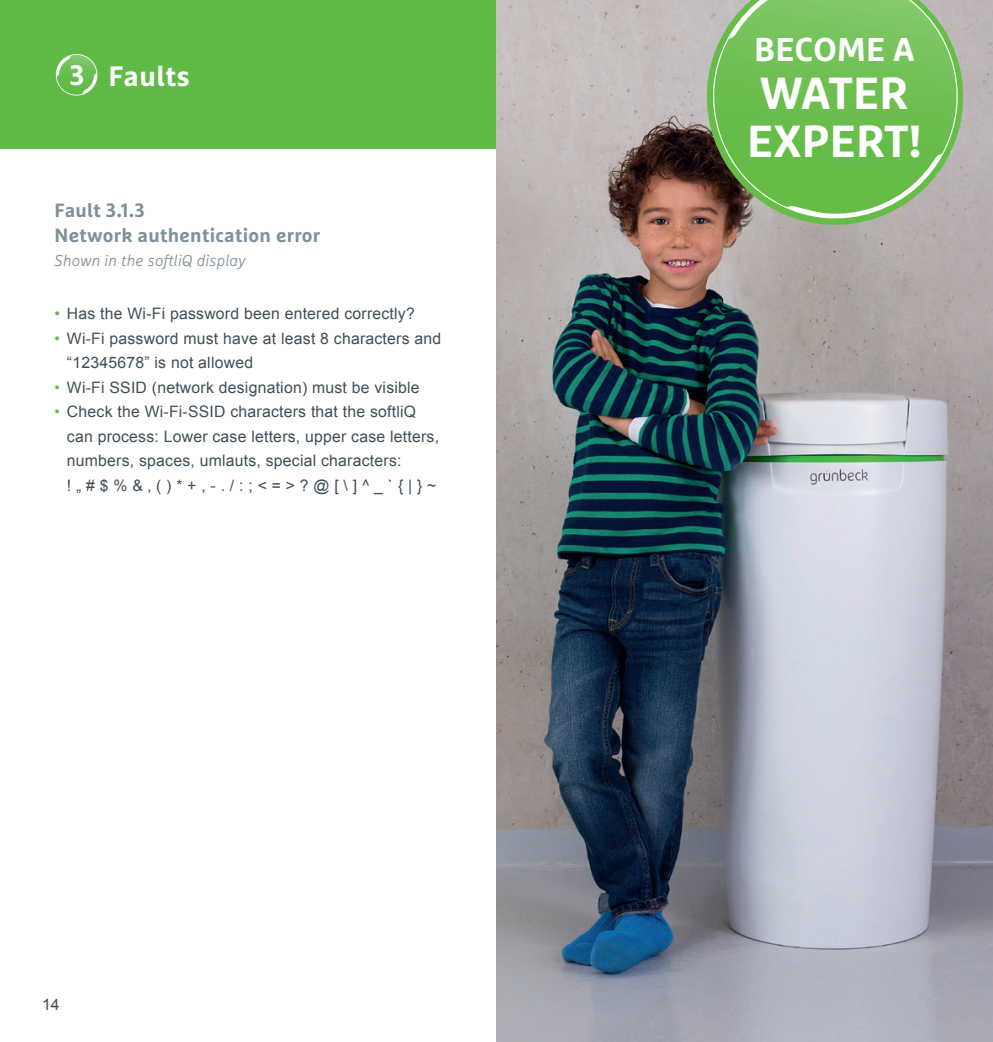
<style>
.page{position:relative;width:993px;height:1042px;background:#fff}
.page>*{position:absolute;margin:0;border:0;box-sizing:border-box;transform-origin:0 0}
.t1{font:700 44.98px/47.9px "Marselis Pro";letter-spacing:.01em;color:#fff}
.t2{font:700 32.9px "Marselis Pro";letter-spacing:.01em;color:#fff}
.t3{font:700 28px "Marselis Pro";letter-spacing:.02em;color:#fff}
.t4{font:700 19.25px/24.5px "Marselis Pro";letter-spacing:.015em;color:#7f919a}
.t5{font:15.75px/24.5px "Arial";letter-spacing:.015em;color:#3d4f59}
.t6{font:italic 300 15.75px "Marselis Pro";letter-spacing:.015em;color:#7f919a}
.s1{color:#60bb46}
</style>
<div class="page">
<div style="left:0;top:0;width:496px;height:149px;background:#60bb46"></div>
<svg style="left:55px;top:54px;width:43px;height:42px"></svg>
<img style="left:496px;top:0;width:496px;height:1042px">
<svg style="left:697px;top:0;width:275px;height:234px;background:#ab9d9b"></svg>
<svg style="left:702px;top:0;width:266px;height:226px;background:#7ab762"></svg>
<h3 class="t3" style="left:69px;top:59px;width:122px">3 Faults</h3>
<p class="t4" style="left:54px;top:198px;width:267px">Fault 3.1.3<br>Network authentication error</p>
<p class="t6" style="left:54px;top:251px;width:193px">Shown in the softliQ display</p>
<p class="t5" style="left:54px;top:301px;width:362px"><span class="s1">•</span> Has the Wi-Fi password been entered correctly?</p>
<p class="t5" style="left:67px;top:326px;width:375px;text-indent:-12px"><span class="s1">•</span> Wi-Fi password must have at least 8 characters and “12345678” is not allowed</p>
<p class="t5" style="left:54px;top:375px;width:366px"><span class="s1">•</span> Wi-Fi SSID (network designation) must be visible</p>
<p class="t5" style="left:67px;top:399px;width:373px;text-indent:-12px"><span class="s1">•</span> Check the Wi-Fi-SSID characters that the softliQ can process: Lower case letters, upper case letters, numbers, spaces, umlauts, special characters:<br>! „ # $ % &amp; ‚ ( ) * + , - . / : ; &lt; = &gt; ? @ [ \ ] ^ _ ` { | } ~</p>
<p class="t5" style="left:42px;top:992px;width:19px">14</p>
<h2 class="t2" style="left:753px;top:29px;width:162px">BECOME A</h2>
<h1 class="t1" style="left:746px;top:68px;width:176px">WATER<br>EXPERT!</h1>
</div>
